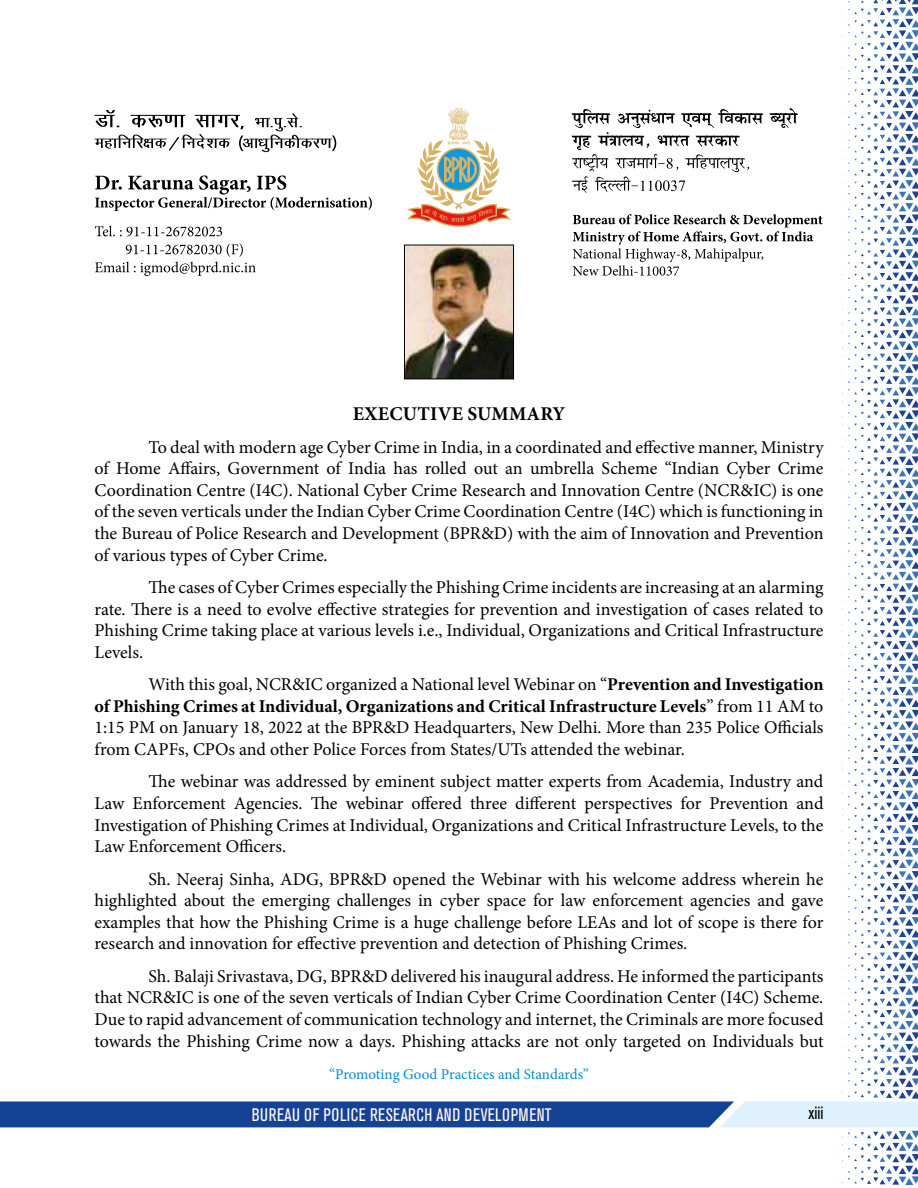
<style>
.page{position:relative;width:918px;height:1188px;background:#fff}
.page>*{position:absolute;margin:0;border:0;box-sizing:border-box;transform-origin:0 0}
.t1{font:700 19.5px "Minion Pro";letter-spacing:.01em;color:#000}
.t2{font:18px/21.6px "Minion Pro";color:#000;text-align:justify}
.t3{font:condensed 18px "Akzidenz Grotesk BE";letter-spacing:.02em;color:#fff7ed}
.t4{font:condensed 18px "Akzidenz Grotesk BE";color:#000}
.t5{font:15px "Minion Pro";letter-spacing:-.005em;color:#008bd2}
.s1{font-weight:700}
</style>
<div class="page">
<svg style="left:0;top:1101px;width:918px;height:26px;background:#436aac"></svg>
<svg style="left:842px;top:0;width:76px;height:1099px"></svg>
<svg style="left:842px;top:1131px;width:76px;height:54px"></svg>
<svg style="left:95px;top:244px;width:161px;height:32px"></svg>
<svg style="left:95px;top:226px;width:127px;height:10px"></svg>
<svg style="left:95px;top:175px;width:277px;height:36px"></svg>
<svg style="left:94px;top:110px;width:242px;height:42px"></svg>
<svg style="left:571px;top:108px;width:227px;height:85px"></svg>
<svg style="left:573px;top:214px;width:250px;height:62px"></svg>
<svg style="left:407px;top:108px;width:104px;height:119px"></svg>
<img style="left:406px;top:247px;width:106px;height:130px">
<div style="left:404px;top:245px;width:110px;height:134px;border:1px solid #000"></div>
<p class="t1" style="left:353px;top:400px;width:214px">EXECUTIVE SUMMARY</p>
<p class="t2" style="left:94px;top:436px;width:731px;text-indent:54px">To deal with modern age Cyber Crime in India, in a coordinated and effective manner, Ministry of Home Affairs, Government of India has rolled out an umbrella Scheme “Indian Cyber Crime Coordination Centre (I4C). National Cyber Crime Research and Innovation Centre (NCR&amp;IC) is one of the seven verticals under the Indian Cyber Crime Coordination Centre (I4C) which is functioning in the Bureau of Police Research and Development (BPR&amp;D) with the aim of Innovation and Prevention of various types of Cyber Crime.</p>
<p class="t2" style="left:94px;top:577px;width:731px;text-indent:54px">The cases of Cyber Crimes especially the Phishing Crime incidents are increasing at an alarming rate. There is a need to evolve effective strategies for prevention and investigation of cases related to Phishing Crime taking place at various levels i.e., Individual, Organizations and Critical Infrastructure Levels.</p>
<p class="t2" style="left:94px;top:674px;width:731px;text-indent:54px">With this goal, NCR&amp;IC organized a National level Webinar on “<span class="s1">Prevention and Investigation of Phishing Crimes at Individual, Organizations and Critical Infrastructure Levels</span>” from 11 AM to 1:15 PM on January 18, 2022 at the BPR&amp;D Headquarters, New Delhi. More than 235 Police Officials from CAPFs, CPOs and other Police Forces from States/UTs attended the webinar.</p>
<p class="t2" style="left:94px;top:771px;width:731px;text-indent:54px">The webinar was addressed by eminent subject matter experts from Academia, Industry and Law Enforcement Agencies. The webinar offered three different perspectives for Prevention and Investigation of Phishing Crimes at Individual, Organizations and Critical Infrastructure Levels, to the Law Enforcement Officers.</p>
<p class="t2" style="left:94px;top:868px;width:730px;text-indent:54px">Sh. Neeraj Sinha, ADG, BPR&amp;D opened the Webinar with his welcome address wherein he highlighted about the emerging challenges in cyber space for law enforcement agencies and gave examples that how the Phishing Crime is a huge challenge before LEAs and lot of scope is there for research and innovation for effective prevention and detection of Phishing Crimes.</p>
<p class="t2" style="left:94px;top:965px;width:731px;text-indent:54px">Sh. Balaji Srivastava, DG, BPR&amp;D delivered his inaugural address. He informed the participants that NCR&amp;IC is one of the seven verticals of Indian Cyber Crime Coordination Center (I4C) Scheme.<br>Due to rapid advancement of communication technology and internet, the Criminals are more focused towards the Phishing Crime now a days. Phishing attacks are not only targeted on Individuals but</p>
<p class="t5" style="left:329px;top:1064px;width:261px">“Promoting Good Practices and Standards”</p>
<p class="t3" style="left:252px;top:1105px;width:301px">BUREAU OF POLICE RESEARCH AND DEVELOPMENT</p>
<p class="t4" style="left:808px;top:1103px;width:17px">xiii</p>
</div>
